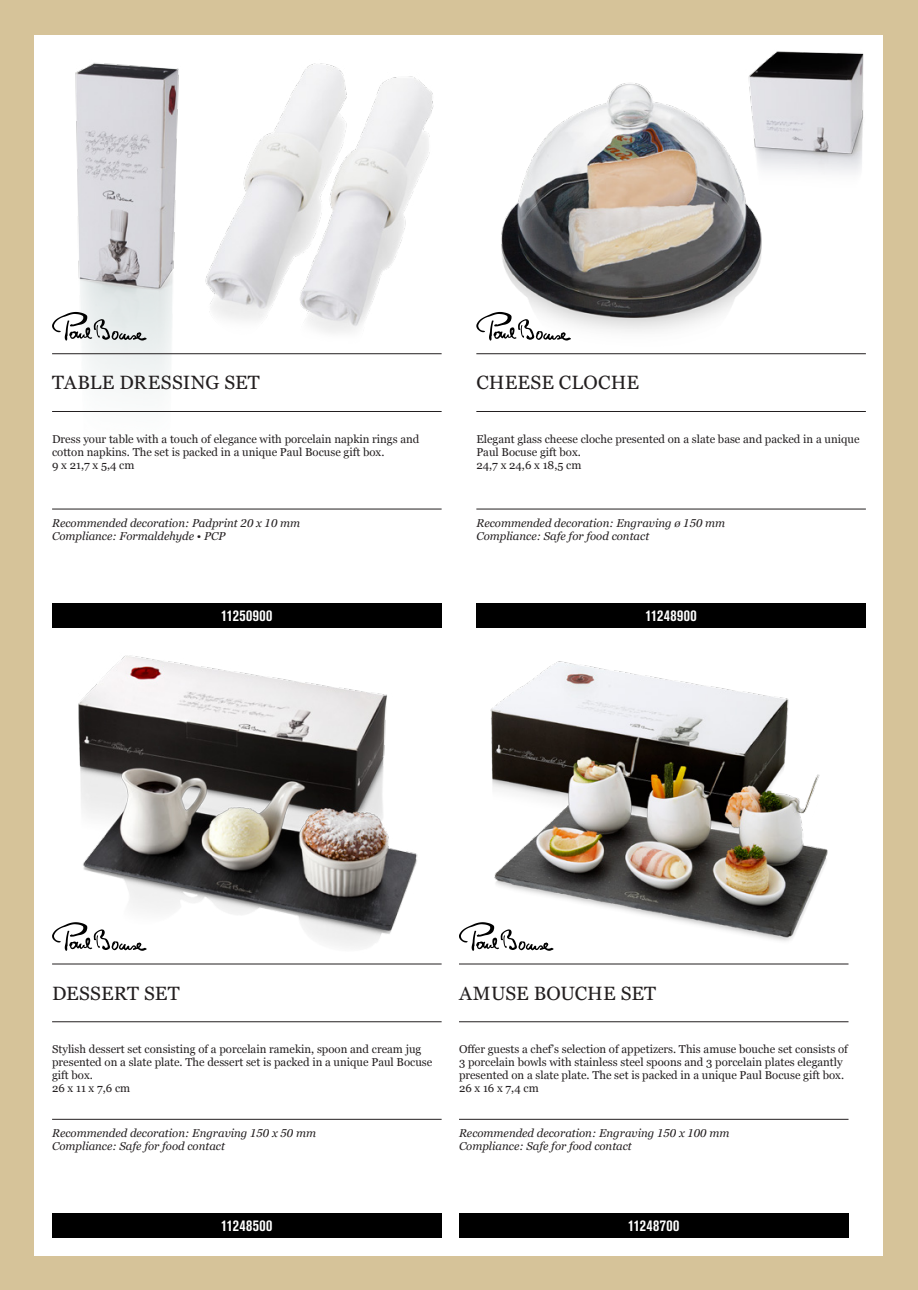
<style>
.page{position:relative;width:918px;height:1290px;background:#d6c399}
.page>*{position:absolute;margin:0;border:0;box-sizing:border-box;transform-origin:0 0}
.t1{font:19.25px "Georgia";letter-spacing:.01em;color:#231f20}
.t2{font:700 condensed 15.75px "Akzidenz Grotesk Pro";letter-spacing:.025em;color:#fff}
.t3{font:11.38px/13.1px "Georgia";color:#231f20}
.t4{font:italic 11.38px/13.1px "Georgia Pro";color:#231f20}
</style>
<div class="page">
<div style="left:35px;top:35px;width:848px;height:1220px;background:#fff"></div>
<img style="left:785px;top:51px;width:79px;height:122px">
<svg style="left:459px;top:923px;width:18px;height:28px"></svg>
<hr style="left:459px;top:963px;width:389px;height:1px;background:#231f20">
<hr style="left:459px;top:1021px;width:389px;height:1px;background:#231f20">
<hr style="left:459px;top:1119px;width:389px;height:1px;background:#231f20">
<div style="left:459px;top:1213px;width:389px;height:25px;background:#000"></div>
<img style="left:477px;top:661px;width:364px;height:304px">
<img style="left:52px;top:63px;width:162px;height:328px">
<img style="left:198px;top:63px;width:236px;height:281px">
<img style="left:64px;top:655px;width:369px;height:310px">
<img style="left:478px;top:51px;width:307px;height:304px">
<svg style="left:52px;top:922px;width:95px;height:29px"></svg>
<hr style="left:52px;top:963px;width:389px;height:1px;background:#231f20">
<hr style="left:52px;top:1021px;width:389px;height:1px;background:#231f20">
<hr style="left:52px;top:1119px;width:389px;height:1px;background:#231f20">
<div style="left:52px;top:1213px;width:389px;height:25px;background:#000"></div>
<svg style="left:52px;top:312px;width:95px;height:29px"></svg>
<hr style="left:52px;top:353px;width:389px;height:1px;background:#231f20">
<hr style="left:52px;top:411px;width:389px;height:1px;background:#231f20">
<hr style="left:52px;top:509px;width:389px;height:1px;background:#231f20">
<div style="left:52px;top:603px;width:389px;height:25px;background:#000"></div>
<svg style="left:476px;top:312px;width:95px;height:29px"></svg>
<hr style="left:476px;top:353px;width:390px;height:1px;background:#231f20">
<hr style="left:476px;top:411px;width:390px;height:1px;background:#231f20">
<hr style="left:476px;top:509px;width:390px;height:1px;background:#231f20">
<div style="left:476px;top:603px;width:390px;height:25px;background:#000"></div>
<h1 class="t1" style="left:52px;top:371px;width:204px">Table dressing set</h1>
<h1 class="t1" style="left:476px;top:371px;width:164px">Cheese cloche</h1>
<p class="t3" style="left:52px;top:432px;width:369px">Dress your table with a touch of elegance with porcelain napkin rings and cotton napkins. The set is packed in a unique Paul Bocuse gift box.<br>9 x 21,7 x 5,4 cm</p>
<p class="t3" style="left:476px;top:432px;width:385px">Elegant glass cheese cloche presented on a slate base and packed in a unique<br>Paul Bocuse gift box.<br>24,7 x 24,6 x 18,5 cm</p>
<p class="t4" style="left:52px;top:517px;width:250px">Recommended decoration: Padprint 20 x 10 mm<br>Compliance: Formaldehyde • PCP</p>
<p class="t4" style="left:476px;top:517px;width:250px">Recommended decoration: Engraving ø 150 mm<br>Compliance: Safe for food contact</p>
<h2 class="t2" style="left:221px;top:605px;width:53px">11250900</h2>
<h2 class="t2" style="left:645px;top:605px;width:53px">11248900</h2>
<h1 class="t1" style="left:52px;top:981px;width:124px">Dessert set</h1>
<p class="t3" style="left:52px;top:1042px;width:382px">Stylish dessert set consisting of a porcelain ramekin, spoon and cream jug presented on a slate plate. The dessert set is packed in a unique Paul Bocuse gift box.<br>26 x 11 x 7,6 cm</p>
<p class="t4" style="left:52px;top:1127px;width:265px">Recommended decoration: Engraving 150 x 50 mm<br>Compliance: Safe for food contact</p>
<h1 class="t1" style="left:459px;top:981px;width:199px">Amuse bouche set</h1>
<p class="t3" style="left:459px;top:1042px;width:391px">Offer guests a chef’s selection of appetizers. This amuse bouche set consists of 3 porcelain bowls with stainless steel spoons and 3 porcelain plates elegantly presented on a slate plate. The set is packed in a unique Paul Bocuse gift box.<br>26 x 16 x 7,4 cm</p>
<p class="t4" style="left:459px;top:1127px;width:272px">Recommended decoration: Engraving 150 x 100 mm<br>Compliance: Safe for food contact</p>
<h2 class="t2" style="left:221px;top:1215px;width:53px">11248500</h2>
<h2 class="t2" style="left:628px;top:1215px;width:53px">11248700</h2>
</div>
